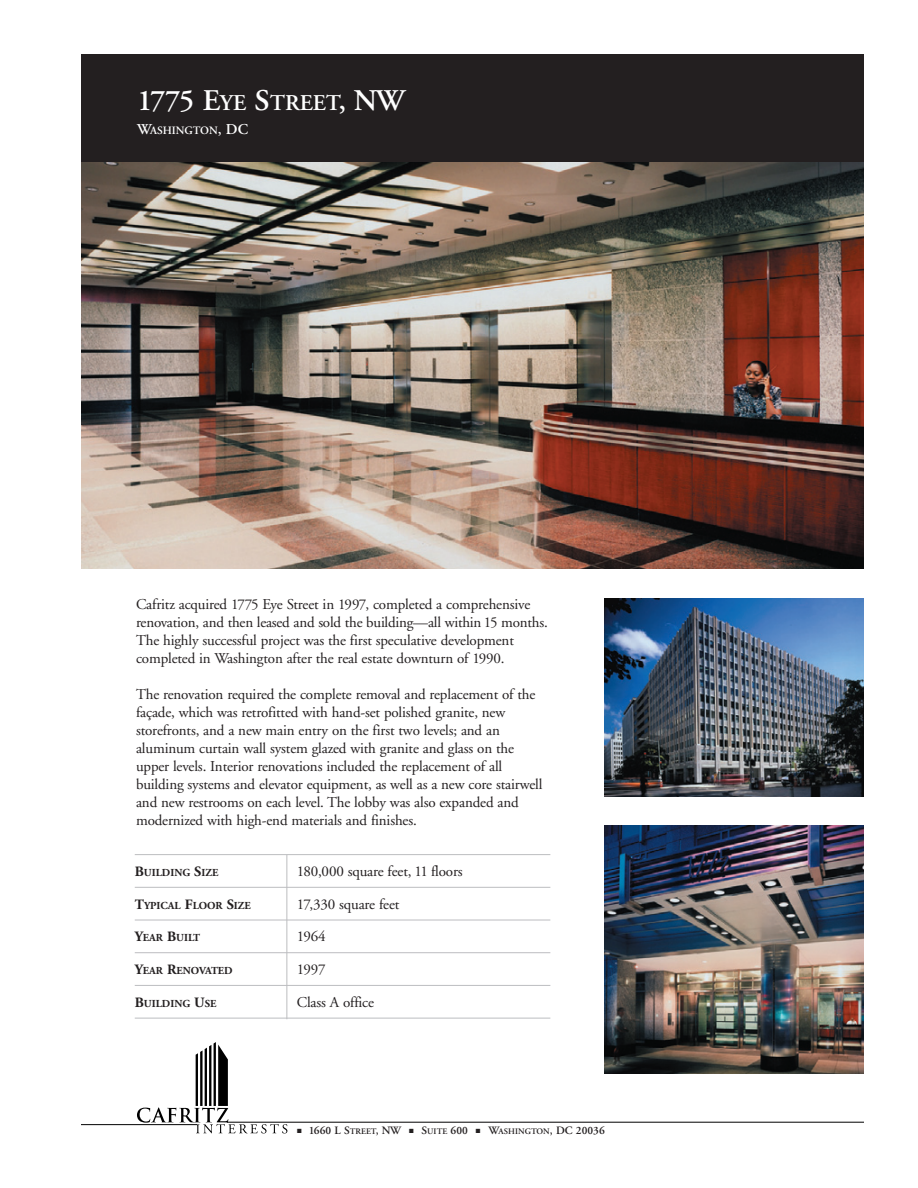
<style>
.page{position:relative;width:918px;height:1188px;background:#fff}
.page>*{position:absolute;margin:0;border:0;box-sizing:border-box;transform-origin:0 0}
.t1{font:600 30px "Adobe Garamond";letter-spacing:-.05em;color:#fff}
.t2{font:15px/18px "Adobe Garamond";letter-spacing:-.01em;color:#231f20}
.t3{font:600 11.25px "Adobe Garamond";letter-spacing:.005em;color:#231f20}
.t4{font:600 11.25px "Adobe Garamond";color:#fff}
.t5{font:700 10.65px "Adobe Garamond";color:#231f20}
.s1{font-size:22.5px}
.s2{font-size:15px}
.s3{font-size:14.25px}
.s4{font-size:8.4px}
</style>
<div class="page">
<div style="left:81px;top:54px;width:783px;height:108px;background:#231f20"></div>
<img style="left:81px;top:162px;width:783px;height:407px">
<img style="left:605px;top:598px;width:259px;height:199px">
<img style="left:605px;top:825px;width:259px;height:249px">
<hr style="left:135px;top:854px;width:415px;height:1px;background:#bcbdc0">
<hr style="left:135px;top:887px;width:415px;height:1px;background:#bcbdc0">
<hr style="left:135px;top:920px;width:415px;height:1px;background:#bcbdc0">
<hr style="left:135px;top:952px;width:415px;height:1px;background:#bcbdc0">
<hr style="left:135px;top:985px;width:415px;height:1px;background:#bcbdc0">
<hr style="left:135px;top:1018px;width:415px;height:1px;background:#bcbdc0">
<hr style="left:286px;top:855px;width:1px;height:164px;background:#bcbdc0">
<svg style="left:137px;top:1042px;width:150px;height:91px"></svg>
<hr style="left:227px;top:1122px;width:637px;height:1px;background:#000">
<hr style="left:81px;top:1124px;width:116px;height:1px;background:#000">
<h1 class="t1" style="left:137px;top:88px;width:269px">1775 E<span class="s1">YE</span> S<span class="s1">TREET</span>, NW</h1>
<p class="t4" style="left:137px;top:125px;width:113px"><span class="s2">W</span>ASHINGTON<span class="s2">, DC</span></p>
<p class="t2" style="left:136px;top:597px;width:413px">Cafritz acquired 1775 Eye Street in 1997, completed a comprehensive renovation, and then leased and sold the building—all within 15 months.<br>The highly successful project was the first speculative development completed in Washington after the real estate downturn of 1990.</p>
<p class="t2" style="left:136px;top:687px;width:408px">The renovation required the complete removal and replacement of the façade, which was retrofitted with hand-set polished granite, new storefronts, and a new main entry on the first two levels; and an aluminum curtain wall system glazed with granite and glass on the upper levels. Interior renovations included the replacement of all building systems and elevator equipment, as well as a new core stairwell and new restrooms on each level. The lobby was also expanded and modernized with high-end materials and finishes.</p>
<p class="t5" style="left:135px;top:868px;width:85px"><span class="s3">B</span>UILDING <span class="s3">S</span>IZE</p>
<p class="t2" style="left:297px;top:864px;width:167px">180,000 square feet, 11 floors</p>
<p class="t5" style="left:135px;top:901px;width:118px"><span class="s3">T</span>YPICAL <span class="s3">F</span>LOOR <span class="s3">S</span>IZE</p>
<p class="t2" style="left:297px;top:896px;width:104px">17,330 square feet</p>
<p class="t5" style="left:135px;top:934px;width:67px"><span class="s3">Y</span>EAR <span class="s3">B</span>UILT</p>
<p class="t2" style="left:297px;top:929px;width:30px">1964</p>
<p class="t5" style="left:135px;top:966px;width:99px"><span class="s3">Y</span>EAR <span class="s3">R</span>ENOVATED</p>
<p class="t2" style="left:297px;top:962px;width:30px">1997</p>
<p class="t5" style="left:135px;top:999px;width:83px"><span class="s3">B</span>UILDING <span class="s3">U</span>SE</p>
<p class="t2" style="left:297px;top:994px;width:79px">Class A office</p>
<p class="t3" style="left:297px;top:1126px;width:309px">■ 1660 L S<span class="s4">TREET</span>, NW ■ S<span class="s4">UITE</span> 600 ■ W<span class="s4">ASHINGTON</span>, DC 20036</p>
</div>
